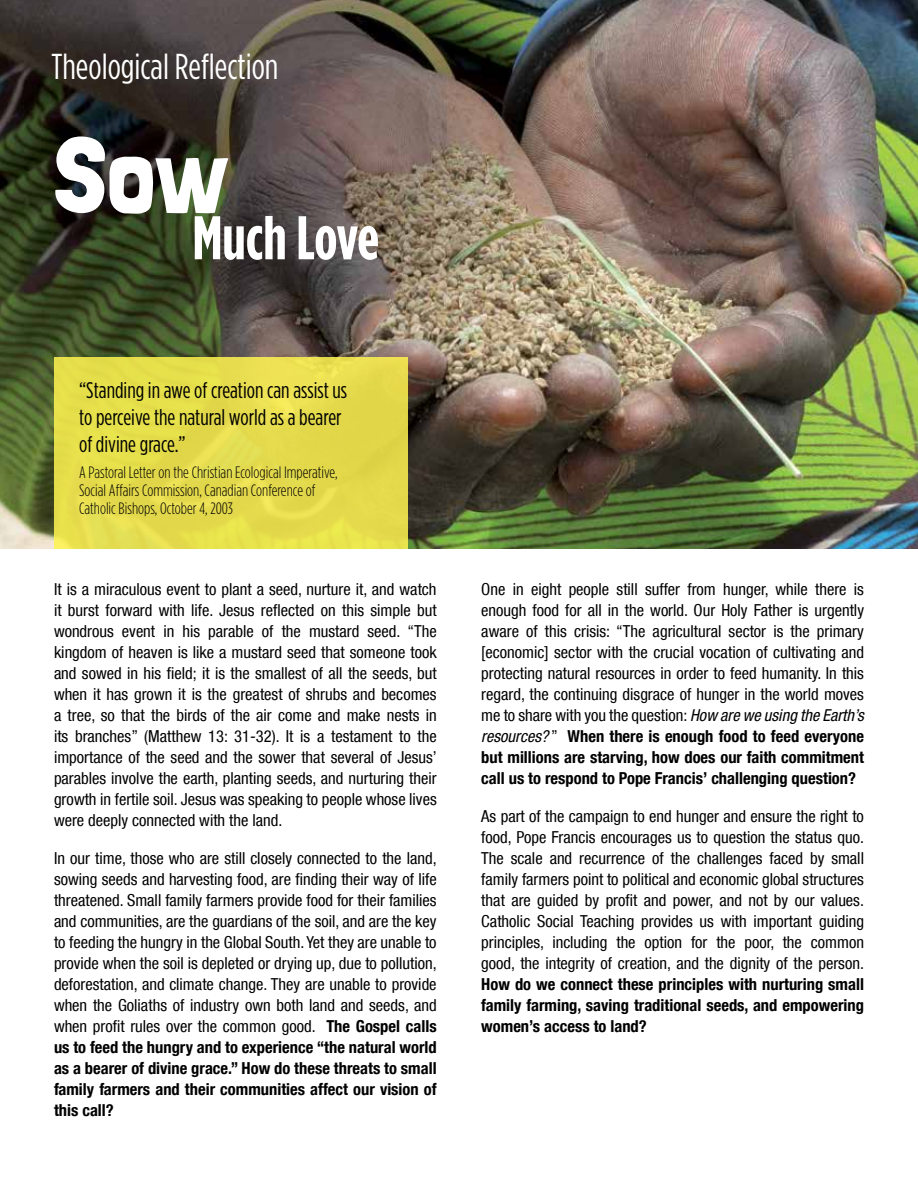
<style>
.page{position:relative;width:918px;height:1188px;background:#fff}
.page>*{position:absolute;margin:0;border:0;box-sizing:border-box;transform-origin:0 0}
.t1{font:108.9px "Londrina Solid";color:#fff}
.t2{font:700 61.5px "Gotham Condensed";letter-spacing:-.005em;color:#fff}
.t3{font:36px "Gotham Condensed";color:#fff}
.t4{font:22.5px/27px "Gotham Condensed";color:#000}
.t5{font:condensed 16.5px/21px "Helvetica Neue LT Com";color:#000;text-align:justify}
.t6{font:300 16.5px/18px "Gotham Condensed";color:#000}
.t7{font:700 condensed 16.5px/21px "Helvetica Neue LT Com";color:#000;text-align:justify}
.s1{font-weight:700}
.s2{font-style:italic}
</style>
<div class="page">
<img style="left:0;top:0;width:918px;height:549px">
<div style="left:55px;top:357px;width:353px;height:192px;background:#e5dc4c"></div>
<h3 class="t3" style="left:52px;top:48px;width:228px">Theological Reflection</h3>
<h1 class="t1" style="left:54px;top:111px;width:176px">Sow</h1>
<h2 class="t2" style="left:193px;top:203px;width:188px">Much Love</h2>
<h3 class="t4" style="left:79px;top:376px;width:270px">“Standing in awe of creation can assist us to perceive the natural world as a bearer of divine grace.”</h3>
<p class="t6" style="left:79px;top:463px;width:260px">A Pastoral Letter on the Christian Ecological Imperative,<br>Social Affairs Commission, Canadian Conference of<br>Catholic Bishops, October 4, 2003</p>
<p class="t5" style="left:54px;top:578px;width:384px">It is a miraculous event to plant a seed, nurture it, and watch it burst forward with life. Jesus reflected on this simple but wondrous event in his parable of the mustard seed. “The kingdom of heaven is like a mustard seed that someone took and sowed in his field; it is the smallest of all the seeds, but when it has grown it is the greatest of shrubs and becomes a tree, so that the birds of the air come and make nests in its branches” (Matthew 13: 31-32). It is a testament to the importance of the seed and the sower that several of Jesus’ parables involve the earth, planting seeds, and nurturing their growth in fertile soil. Jesus was speaking to people whose lives were deeply connected with the land.</p>
<p class="t5" style="left:54px;top:847px;width:384px">In our time, those who are still closely connected to the land, sowing seeds and harvesting food, are finding their way of life threatened. Small family farmers provide food for their families and communities, are the guardians of the soil, and are the key to feeding the hungry in the Global South. Yet they are unable to provide when the soil is depleted or drying up, due to pollution, deforestation, and climate change. They are unable to provide when the Goliaths of industry own both land and seeds, and when profit rules over the common good. <span class="s1">The Gospel calls us to feed the hungry and to experience “the natural world as a bearer of divine grace.” How do these threats to small family farmers and their communities affect our vision of this call?</span></p>
<p class="t5" style="left:481px;top:578px;width:384px">One in eight people still suffer from hunger, while there is enough food for all in the world. Our Holy Father is urgently aware of this crisis: “The agricultural sector is the primary [economic] sector with the crucial vocation of cultivating and protecting natural resources in order to feed humanity. In this regard, the continuing disgrace of hunger in the world moves me to share with you the question: <span class="s2">How are we using the Earth’s resources?</span> ” <span class="s1">When there is enough food to feed everyone but millions are starving, how does our faith commitment call us to respond to Pope Francis’ challenging question?</span></p>
<p class="t5" style="left:481px;top:805px;width:384px">As part of the campaign to end hunger and ensure the right to food, Pope Francis encourages us to question the status quo.<br>The scale and recurrence of the challenges faced by small family farmers point to political and economic global structures that are guided by profit and power, and not by our values.<br>Catholic Social Teaching provides us with important guiding principles, including the option for the poor, the common good, the integrity of creation, and the dignity of the person.</p>
<p class="t7" style="left:481px;top:974px;width:384px">How do we connect these principles with nurturing small family farming, saving traditional seeds, and empowering women’s access to land?</p>
</div>
